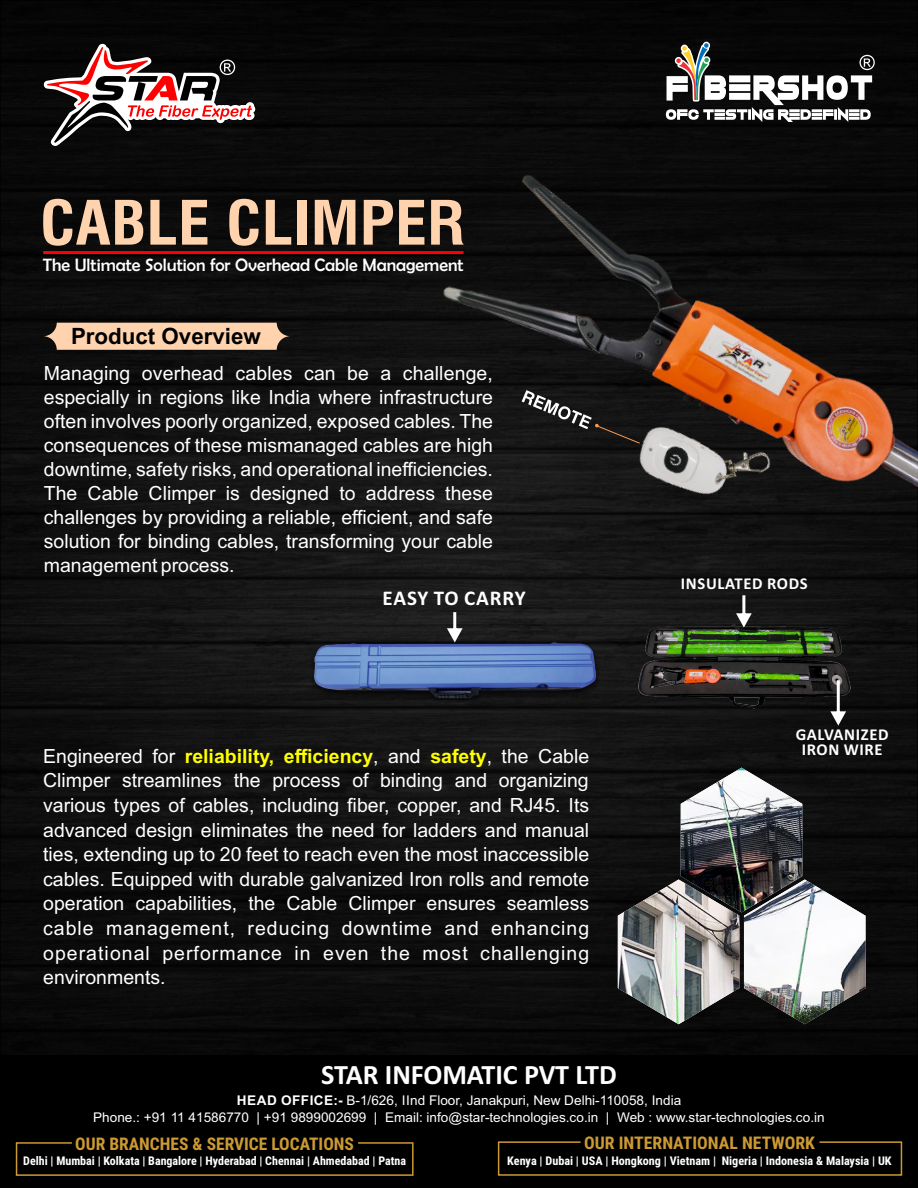
<style>
.page{position:relative;width:918px;height:1188px;background:#fff}
.page>*{position:absolute;margin:0;border:0;box-sizing:border-box;transform-origin:0 0}
.t1{font:700 condensed 59.55px "Swiss 721 BT";color:#ffd3ae;scale:1.09 1}
.t2{font:700 28.2px "Calibri";letter-spacing:-.005em;color:#fff}
.t3{font:700 22.5px "Arial";color:#000}
.t4{font:700 21px "Calibri";letter-spacing:.035em;color:#fff}
.t5{font:19.5px/24.6px "Arial";color:#fff;text-align:justify}
.t6{font:18px "Berlin Sans FB";color:#fff}
.t7{font:700 17.4px "Roboto Condensed";color:#c93}
.t8{font:700 16.65px/15px "Calibri";letter-spacing:.04em;color:#fff;text-align:center}
.t9{font:13.35px/17.1px "Arial";color:#fff;text-align:center}
.t10{font:700 12px "Roboto Condensed";color:#fff}
.s1{font-weight:700;color:#ff0}
.s2{font-weight:700}
</style>
<div class="page">
<img style="left:2px;top:2px;width:914px;height:1053px">
<svg style="left:666px;top:40px;width:209px;height:82px"></svg>
<svg style="left:43px;top:43px;width:213px;height:105px"></svg>
<div style="left:43px;top:323px;width:247px;height:27px;background:#ffd3ae;border-radius:14px"></div>
<img style="left:439px;top:171px;width:479px;height:328px">
<img style="left:609px;top:384px;width:175px;height:153px">
<svg style="left:522px;top:390px;width:119px;height:54px;background:#282726"></svg>
<img style="left:632px;top:609px;width:226px;height:105px">
<svg style="left:736px;top:595px;width:16px;height:33px"></svg>
<svg style="left:830px;top:680px;width:16px;height:46px"></svg>
<img style="left:310px;top:641px;width:290px;height:60px">
<svg style="left:447px;top:612px;width:16px;height:31px"></svg>
<div style="left:0;top:1055px;width:918px;height:133px;background:#000"></div>
<svg style="left:497px;top:1141px;width:406px;height:35px"></svg>
<svg style="left:15px;top:1142px;width:399px;height:34px"></svg>
<img style="left:618px;top:768px;width:248px;height:256px">
<img style="left:744px;top:880px;width:122px;height:144px">
<hr style="left:43px;top:251px;width:421px;height:3px;background:#f00">
<h1 class="t1" style="left:40px;top:199px;width:391px">CABLE CLIMPER</h1>
<p class="t6" style="left:43px;top:255px;width:422px">The Ultimate Solution for Overhead Cable Management</p>
<p class="t3" style="left:71px;top:328px;width:191px">Product Overview</p>
<p class="t5" style="left:44px;top:363px;width:451px;line-height:24px">Managing overhead cables can be a challenge, especially in regions like India where infrastructure often involves poorly organized, exposed cables. The consequences of these mismanaged cables are high downtime, safety risks, and operational inefficiencies.<br>The Cable Climper is designed to address these challenges by providing a reliable, efficient, and safe solution for binding cables, transforming your cable management process.</p>
<p class="t4" style="left:383px;top:589px;width:145px">EASY TO CARRY</p>
<p class="t5" style="left:43px;top:745px;width:548px">Engineered for <span class="s1">reliability, efficiency</span>, and <span class="s1">safety</span>, the Cable Climper streamlines the process of binding and organizing various types of cables, including fiber, copper, and RJ45. Its advanced design eliminates the need for ladders and manual ties, extending up to 20 feet to reach even the most inaccessible cables. Equipped with durable galvanized Iron rolls and remote operation capabilities, the Cable Climper ensures seamless cable management, reducing downtime and enhancing operational performance in even the most challenging environments.</p>
<p class="t8" style="left:681px;top:578px;width:128px">INSULATED RODS</p>
<p class="t8" style="left:796px;top:728px;width:95px">GALVANIZED<br>IRON WIRE</p>
<h2 class="t2" style="left:321px;top:1062px;width:297px">STAR INFOMATIC PVT LTD</h2>
<p class="t9" style="left:93px;top:1093px;width:733px"><span class="s2">HEAD OFFICE:-</span> B-1/626, IInd Floor, Janakpuri, New Delhi-110058, India<br>Phone.: +91 11 41586770 | +91 9899002699 | Email: info@star-technologies.co.in | Web : www.star-technologies.co.in</p>
<p class="t7" style="left:584px;top:1136px;width:232px">OUR INTERNATIONAL NETWORK</p>
<p class="t10" style="left:23px;top:1156px;width:384px">Delhi | Mumbai | Kolkata | Bangalore | Hyderabad | Chennai | Ahmedabad | Patna</p>
<p class="t10" style="left:507px;top:1156px;width:386px">Kenya | Dubai | USA | Hongkong | Vietnam | Nigeria | Indonesia &amp; Malaysia | UK</p>
<p class="t7" style="left:75px;top:1137px;width:280px">OUR BRANCHES &amp; SERVICE LOCATIONS</p>
</div>
